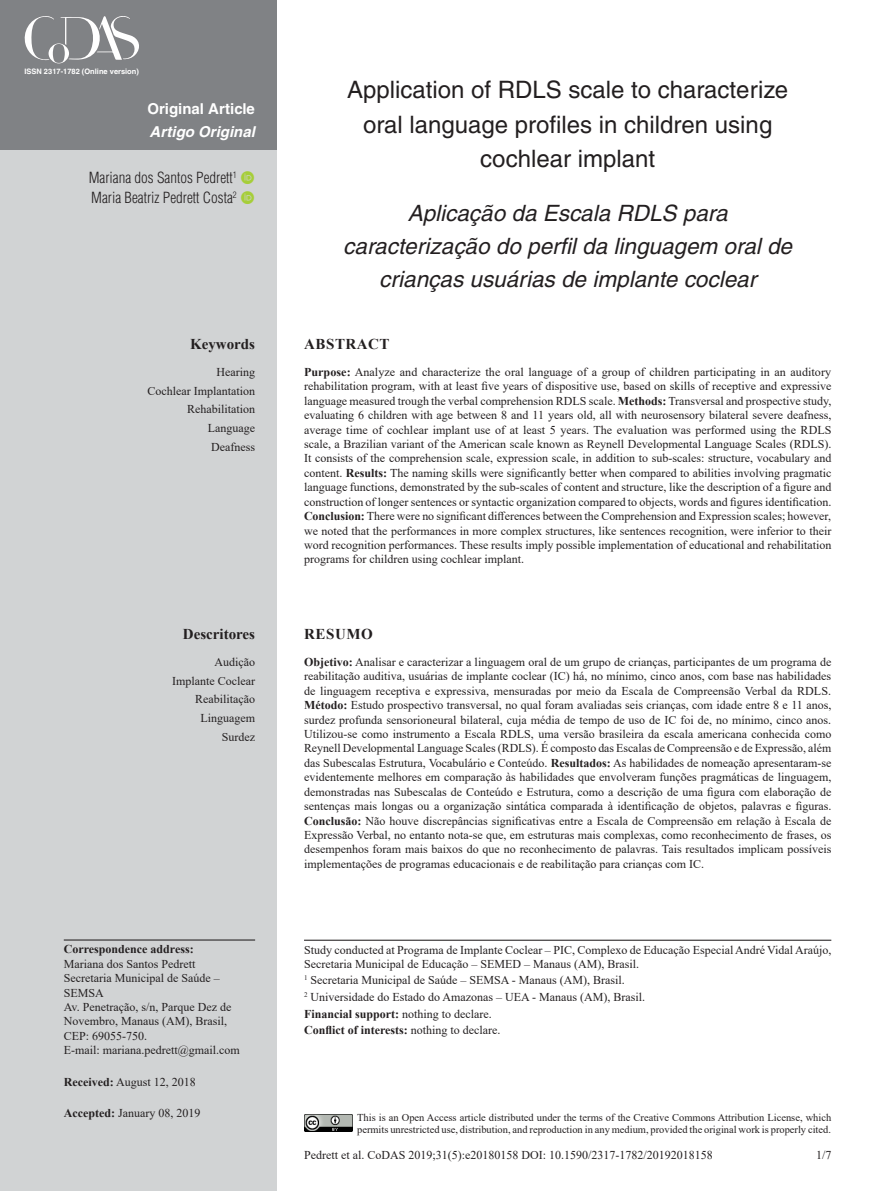
<style>
.page{position:relative;width:893px;height:1191px;background:#fff}
.page>*{position:absolute;margin:0;border:0;box-sizing:border-box;transform-origin:0 0}
.ArticleTitle{font:24px/34.5px "Helvetica";color:#231f20;text-align:center}
.ArticleTitle-Trans1{font:italic 22.5px/33px "Helvetica";color:#231f20;text-align:center}
.Authors{font:300 condensed 15px "Helvetica";color:#231f20}
.t1{font:700 15px "Helvetica";color:#fff}
.t2{font:italic 700 15px "Helvetica";color:#fff}
.KeywordsTitle-Trans1{font:700 15px "Times New Roman";color:#231f20}
.KeywordsTitle{font:700 15px "Times New Roman";color:#231f20}
.AbstractTitle{font:700 15px "Times New Roman";letter-spacing:.035em;color:#231f20}
.AbstractTitle-Trans1{font:700 15px "Times New Roman";letter-spacing:.035em;color:#231f20}
.Abstract-Trans1{font:12px/14.4px "Times New Roman";color:#231f20;text-align:justify}
.Abstract{font:12px/14.4px "Times New Roman";color:#231f20;text-align:justify}
.Correspondence{font:12px/14.4px "Times New Roman";color:#231f20}
.fnArticleOther{font:12px/14.4px "Times New Roman";color:#231f20}
.Affiliations{font:12px "Times New Roman";color:#231f20}
.Keywords{font:12px "Times New Roman";color:#231f20}
.Keywords-Trans1{font:12px "Times New Roman";color:#231f20}
.History{font:12px "Times New Roman";color:#231f20}
.fnConflict{font:700 12px "Times New Roman";color:#231f20}
.fnSupported-by{font:700 12px "Times New Roman";color:#231f20}
.pubNameFooter{font:10.5px/12.6px "Times New Roman";color:#231f20}
.t3{font:700 7.5px "Helvetica";color:#fff}
.s1{font-weight:700}
.s2{font-weight:400}
</style>
<div class="page">
<div style="left:0;top:149px;width:276px;height:1042px;background:#d1d3d4"></div>
<div style="left:0;top:0;width:276px;height:149px;background:#808285"></div>
<img style="left:304px;top:1114px;width:48px;height:17px">
<svg style="left:24px;top:16px;width:115px;height:48px"></svg>
<hr style="left:64px;top:939px;width:191px;height:1px;background:#231f20">
<hr style="left:304px;top:939px;width:527px;height:1px;background:#231f20">
<p class="t3" style="left:24px;top:66px;width:116px">ISSN 2317-1782 (Online version)</p>
<p class="t1" style="left:147px;top:100px;width:109px">Original Article</p>
<p class="t2" style="left:150px;top:122px;width:107px">Artigo Original</p>
<p class="Authors" style="left:89px;top:168px;width:149px">Mariana dos Santos Pedrett<sup>1</sup></p>
<p class="Authors" style="left:91px;top:188px;width:147px">Maria Beatriz Pedrett Costa<sup>2</sup></p>
<p class="KeywordsTitle" style="left:190px;top:333px;width:66px">Keywords</p>
<p class="Keywords" style="left:216px;top:363px;width:40px">Hearing</p>
<p class="Keywords" style="left:147px;top:382px;width:109px">Cochlear Implantation</p>
<p class="Keywords" style="left:187px;top:401px;width:70px">Rehabilitation</p>
<p class="Keywords" style="left:208px;top:419px;width:49px">Language</p>
<p class="Keywords" style="left:211px;top:438px;width:45px">Deafness</p>
<p class="KeywordsTitle-Trans1" style="left:183px;top:623px;width:74px">Descritores</p>
<p class="Keywords-Trans1" style="left:214px;top:653px;width:42px">Audição</p>
<p class="Keywords-Trans1" style="left:172px;top:672px;width:84px">Implante Coclear</p>
<p class="Keywords-Trans1" style="left:195px;top:691px;width:61px">Reabilitação</p>
<p class="Keywords-Trans1" style="left:200px;top:709px;width:56px">Linguagem</p>
<p class="Keywords-Trans1" style="left:222px;top:728px;width:35px">Surdez</p>
<p class="Correspondence" style="left:64px;top:941px;width:178px"><span class="s1">Correspondence address:<br></span>Mariana dos Santos Pedrett<br>Secretaria Municipal de Saúde –<br>SEMSA<br>Av. Penetração, s/n, Parque Dez de<br>Novembro, Manaus (AM), Brasil,<br>CEP: 69055-750.<br>E-mail: mariana.pedrett@gmail.com</p>
<p class="History" style="left:64px;top:1073px;width:133px"><span class="s1">Received:</span> August 12, 2018</p>
<p class="History" style="left:64px;top:1104px;width:138px"><span class="s1">Accepted:</span> January 08, 2019</p>
<p class="ArticleTitle" style="left:347px;top:72px;width:443px">Application of RDLS scale to characterize oral language profiles in children using cochlear implant</p>
<p class="ArticleTitle-Trans1" style="left:343px;top:197px;width:450px">Aplicação da Escala RDLS para caracterização do perfil da linguagem oral de crianças usuárias de implante coclear</p>
<p class="AbstractTitle" style="left:304px;top:333px;width:87px">ABSTRACT</p>
<p class="Abstract" style="left:304px;top:364px;width:529px"><span class="s1">Purpose:</span> Analyze and characterize the oral language of a group of children participating in an auditory rehabilitation program, with at least five years of dispositive use, based on skills of receptive and expressive language measured trough the verbal comprehension RDLS scale. <span class="s1">Methods:</span> Transversal and prospective study, evaluating 6 children with age between 8 and 11 years old, all with neurosensory bilateral severe deafness, average time of cochlear implant use of at least 5 years. The evaluation was performed using the RDLS scale, a Brazilian variant of the American scale known as Reynell Developmental Language Scales (RDLS).<br>It consists of the comprehension scale, expression scale, in addition to sub-scales: structure, vocabulary and content. <span class="s1">Results:</span> The naming skills were significantly better when compared to abilities involving pragmatic language functions, demonstrated by the sub-scales of content and structure, like the description of a figure and construction of longer sentences or syntactic organization compared to objects, words and figures identification.<br><span class="s1">Conclusion:</span> There were no significant differences between the Comprehension and Expression scales; however, we noted that the performances in more complex structures, like sentences recognition, were inferior to their word recognition performances. These results imply possible implementation of educational and rehabilitation programs for children using cochlear implant.</p>
<p class="AbstractTitle-Trans1" style="left:304px;top:623px;width:70px">RESUMO</p>
<p class="Abstract-Trans1" style="left:304px;top:654px;width:529px"><span class="s1">Objetivo:</span> Analisar e caracterizar a linguagem oral de um grupo de crianças, participantes de um programa de reabilitação auditiva, usuárias de implante coclear (IC) há, no mínimo, cinco anos, com base nas habilidades de linguagem receptiva e expressiva, mensuradas por meio da Escala de Compreensão Verbal da RDLS.<br><span class="s1">Método:</span> Estudo prospectivo transversal, no qual foram avaliadas seis crianças, com idade entre 8 e 11 anos, surdez profunda sensorioneural bilateral, cuja média de tempo de uso de IC foi de, no mínimo, cinco anos.<br>Utilizou-se como instrumento a Escala RDLS, uma versão brasileira da escala americana conhecida como Reynell Developmental Language Scales (RDLS). É composto das Escalas de Compreensão e de Expressão, além das Subescalas Estrutura, Vocabulário e Conteúdo. <span class="s1">Resultados:</span> As habilidades de nomeação apresentaram‑se evidentemente melhores em comparação às habilidades que envolveram funções pragmáticas de linguagem, demonstradas nas Subescalas de Conteúdo e Estrutura, como a descrição de uma figura com elaboração de sentenças mais longas ou a organização sintática comparada à identificação de objetos, palavras e figuras.<br><span class="s1">Conclusão:</span> Não houve discrepâncias significativas entre a Escala de Compreensão em relação à Escala de Expressão Verbal, no entanto nota-se que, em estruturas mais complexas, como reconhecimento de frases, os desempenhos foram mais baixos do que no reconhecimento de palavras. Tais resultados implicam possíveis implementações de programas educacionais e de reabilitação para crianças com IC.</p>
<p class="fnArticleOther" style="left:304px;top:942px;width:529px">Study conducted at Programa de Implante Coclear – PIC, Complexo de Educação Especial André Vidal Araújo,<br>Secretaria Municipal de Educação – SEMED – Manaus (AM), Brasil.</p>
<p class="Affiliations" style="left:304px;top:972px;width:322px"><sup>1</sup> Secretaria Municipal de Saúde – SEMSA - Manaus (AM), Brasil.</p>
<p class="Affiliations" style="left:304px;top:988px;width:342px"><sup>2</sup> Universidade do Estado do Amazonas – UEA - Manaus (AM), Brasil.</p>
<p class="fnSupported-by" style="left:304px;top:1004px;width:189px">Financial support: <span class="s2">nothing to declare.</span></p>
<p class="fnConflict" style="left:304px;top:1021px;width:198px">Conflict of interests: <span class="s2">nothing to declare.</span></p>
<p class="pubNameFooter" style="left:357px;top:1110px;width:476px">This is an Open Access article distributed under the terms of the Creative Commons Attribution License, which permits unrestricted use, distribution, and reproduction in any medium, provided the original work is properly cited.</p>
<p class="Abstract-Trans1" style="left:304px;top:1147px;width:410px">Pedrett et al. CoDAS 2019;31(5):e20180158 DOI: 10.1590/2317-1782/20192018158</p>
<p class="Abstract-Trans1" style="left:816px;top:1147px;width:17px">1/7</p>
</div>
